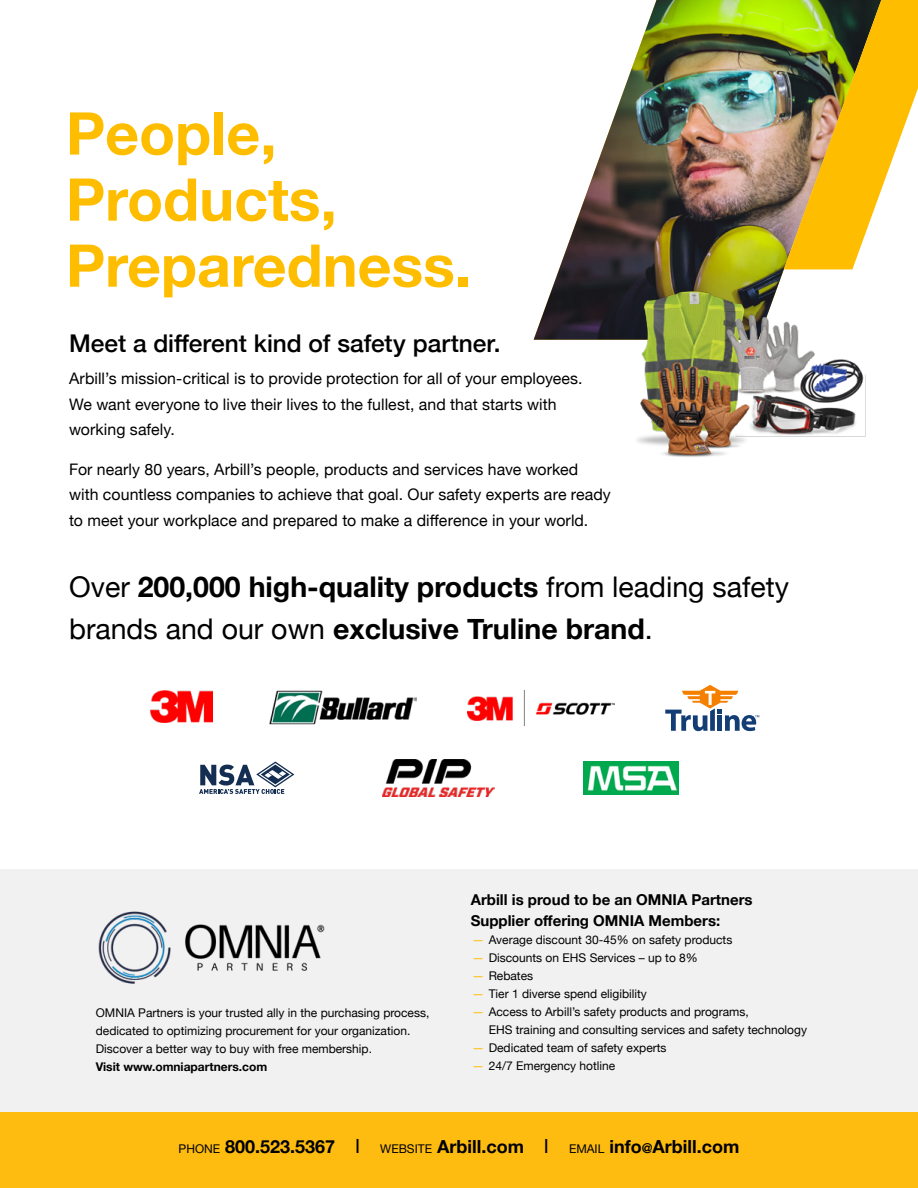
<style>
.page{position:relative;width:918px;height:1188px;background:#fff}
.page>*{position:absolute;margin:0;border:0;box-sizing:border-box;transform-origin:0 0}
.t1{font:700 58.95px/66px "Helvetica Neue";color:#ffbd00}
.t2{font:700 28.5px/42px "Helvetica Neue";color:#000}
.t3{font:500 24.45px "Helvetica Neue";color:#000}
.t4{font:700 18px "Helvetica Neue";color:#000}
.t5{font:15.9px/25.7px "Helvetica Neue";letter-spacing:.005em;color:#000}
.t6{font:700 15px/21px "Helvetica Neue";color:#000}
.t7{font:12px/18px "Helvetica Neue";color:#000}
.t8{font:700 12px "Helvetica Neue";color:#000}
.s1{font-weight:400}
.s2{color:#ffbd00}
.s3{font-weight:400;font-size:12px}
.s4{font-weight:400;font-size:19.5px}
.s5{font-size:13.5px}
</style>
<div class="page">
<img style="left:534px;top:0;width:250px;height:340px">
<img style="left:784px;top:0;width:134px;height:264px">
<img style="left:605px;top:264px;width:261px;height:193px">
<img style="left:382px;top:760px;width:113px;height:36px">
<img style="left:467px;top:690px;width:148px;height:36px">
<img style="left:269px;top:690px;width:148px;height:35px">
<img style="left:150px;top:690px;width:62px;height:33px">
<img style="left:583px;top:761px;width:95px;height:33px">
<svg style="left:199px;top:762px;width:95px;height:32px"></svg>
<svg style="left:665px;top:685px;width:94px;height:46px"></svg>
<div style="left:0;top:869px;width:918px;height:251px;background:#f1f1f2"></div>
<img style="left:98px;top:911px;width:227px;height:73px">
<div style="left:0;top:1112px;width:918px;height:76px;background:#febc11"></div>
<h1 class="t1" style="left:66px;top:102px;width:407px">People,<br>Products,<br>Preparedness.</h1>
<h3 class="t3" style="left:69px;top:324px;width:433px">Meet a different kind of safety partner.</h3>
<h3 class="t5" style="left:69px;top:366px;width:515px">Arbill’s mission-critical is to provide protection for all of your employees.<br>We want everyone to live their lives to the fullest, and that starts with working safely.</h3>
<h3 class="t5" style="left:69px;top:457px;width:543px">For nearly 80 years, Arbill’s people, products and services have worked with countless companies to achieve that goal. Our safety experts are ready to meet your workplace and prepared to make a difference in your world.</h3>
<h2 class="t2" style="left:69px;top:567px;width:721px"><span class="s1">Over</span> 200,000 high-quality products <span class="s1">from leading safety brands and our own</span> exclusive Truline brand<span class="s1">.</span></h2>
<p class="t7" style="left:96px;top:1005px;width:335px">OMNIA Partners is your trusted ally in the purchasing process, dedicated to optimizing procurement for your organization.<br>Discover a better way to buy with free membership.</p>
<p class="t8" style="left:96px;top:1058px;width:173px">Visit www.omniapartners.com</p>
<p class="t6" style="left:471px;top:890px;width:283px">Arbill is proud to be an OMNIA Partners<br>Supplier offering OMNIA Members:</p>
<p class="t7" style="left:472px;top:932px;width:262px"><span class="s2">—</span> Average discount 30-45% on safety products</p>
<p class="t7" style="left:472px;top:950px;width:227px"><span class="s2">—</span> Discounts on EHS Services – up to 8%</p>
<p class="t7" style="left:472px;top:968px;width:62px"><span class="s2">—</span> Rebates</p>
<p class="t7" style="left:472px;top:986px;width:176px"><span class="s2">—</span> Tier 1 diverse spend eligibility</p>
<p class="t7" style="left:489px;top:1004px;width:320px;text-indent:-16px"><span class="s2">—</span> Access to Arbill’s safety products and programs,<br>EHS training and consulting services and safety technology</p>
<p class="t7" style="left:472px;top:1040px;width:196px"><span class="s2">—</span> Dedicated team of safety experts</p>
<p class="t7" style="left:472px;top:1058px;width:145px"><span class="s2">—</span> 24/7 Emergency hotline</p>
<h3 class="t4" style="left:179px;top:1132px;width:562px"><span class="s3">PHONE</span> 800.523.5367 <span class="s4">I</span> <span class="s3">WEBSITE</span> Arbill.com <span class="s4">I</span> <span class="s3">EMAIL</span> info<span class="s5">@</span>Arbill.com</h3>
</div>
